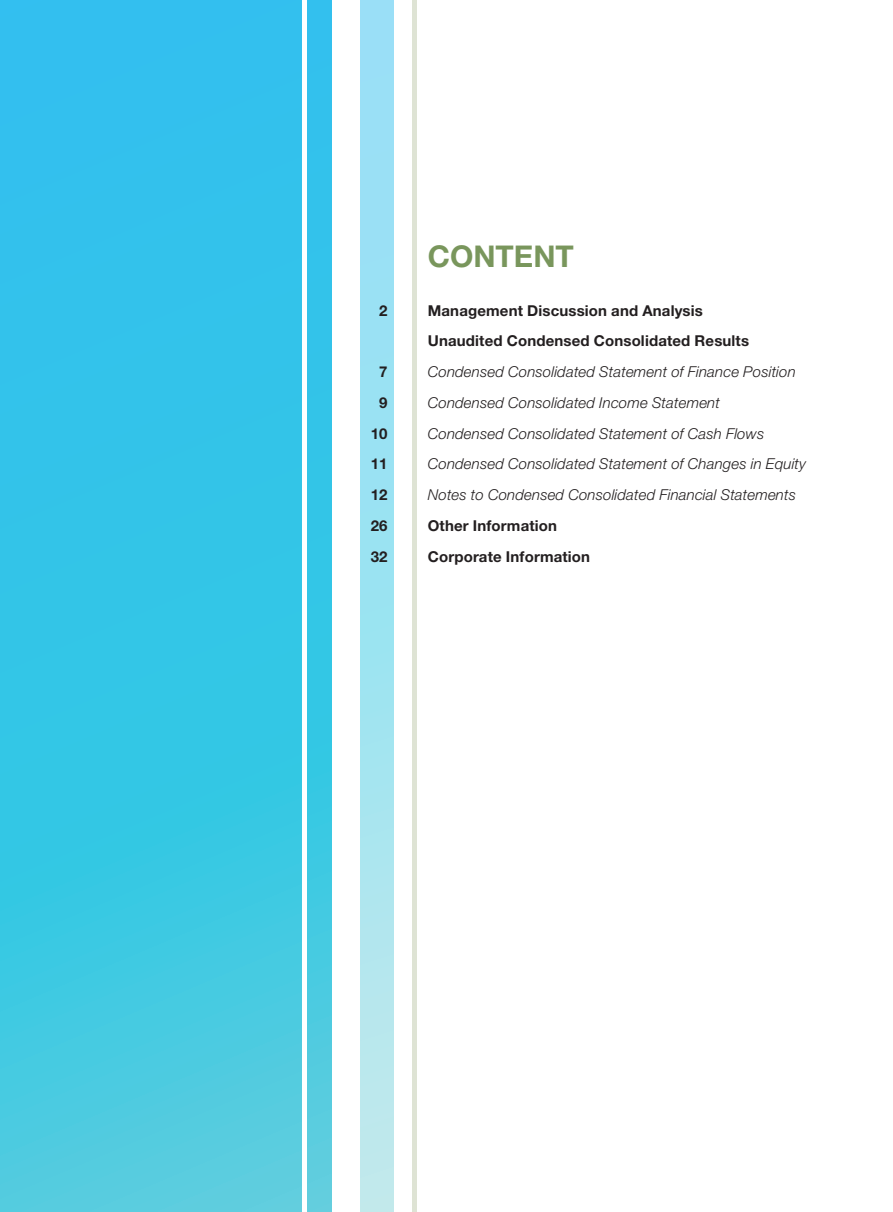
<style>
.page{position:relative;width:893px;height:1212px;background:#fff}
.page>*{position:absolute;margin:0;border:0;box-sizing:border-box;transform-origin:0 0}
.t1{font:700 30px "Helvetica Neue LT Std";color:#79965c}
.t2{font:italic 300 15px/30.8px "Helvetica Neue LT Std";letter-spacing:.01em;color:#231f20}
.t3{font:700 15px/30.8px "Helvetica Neue LT Std";letter-spacing:.01em;color:#231f20}
</style>
<div class="page">
<div style="left:360px;top:0;width:33px;height:1212px;background:linear-gradient(to bottom,#8fdef7,#b9e9ec)"></div>
<svg style="left:0;top:0;width:332px;height:1212px;background:#3ac5e6"></svg>
<div style="left:412px;top:0;width:5px;height:1212px;background:#dee3d4"></div>
<hr style="left:302px;top:0;width:4px;height:1212px;background:#fff">
<p class="t3" style="left:379px;top:295px;width:10px">2</p>
<p class="t3" style="left:371px;top:356px;width:18px;text-align:center">7<br>9<br>10<br>11<br>12<br>26<br>32</p>
<h1 class="t1" style="left:428px;top:238px;width:148px">CONTENT</h1>
<p class="t3" style="left:428px;top:295px;width:323px">Management Discussion and Analysis<br>Unaudited Condensed Consolidated Results</p>
<p class="t2" style="left:428px;top:356px;width:380px">Condensed Consolidated Statement of Finance Position Condensed Consolidated Income Statement<br>Condensed Consolidated Statement of Cash Flows Condensed Consolidated Statement of Changes in Equity Notes to Condensed Consolidated Financial Statements</p>
<p class="t3" style="left:428px;top:510px;width:164px">Other Information<br>Corporate Information</p>
</div>
